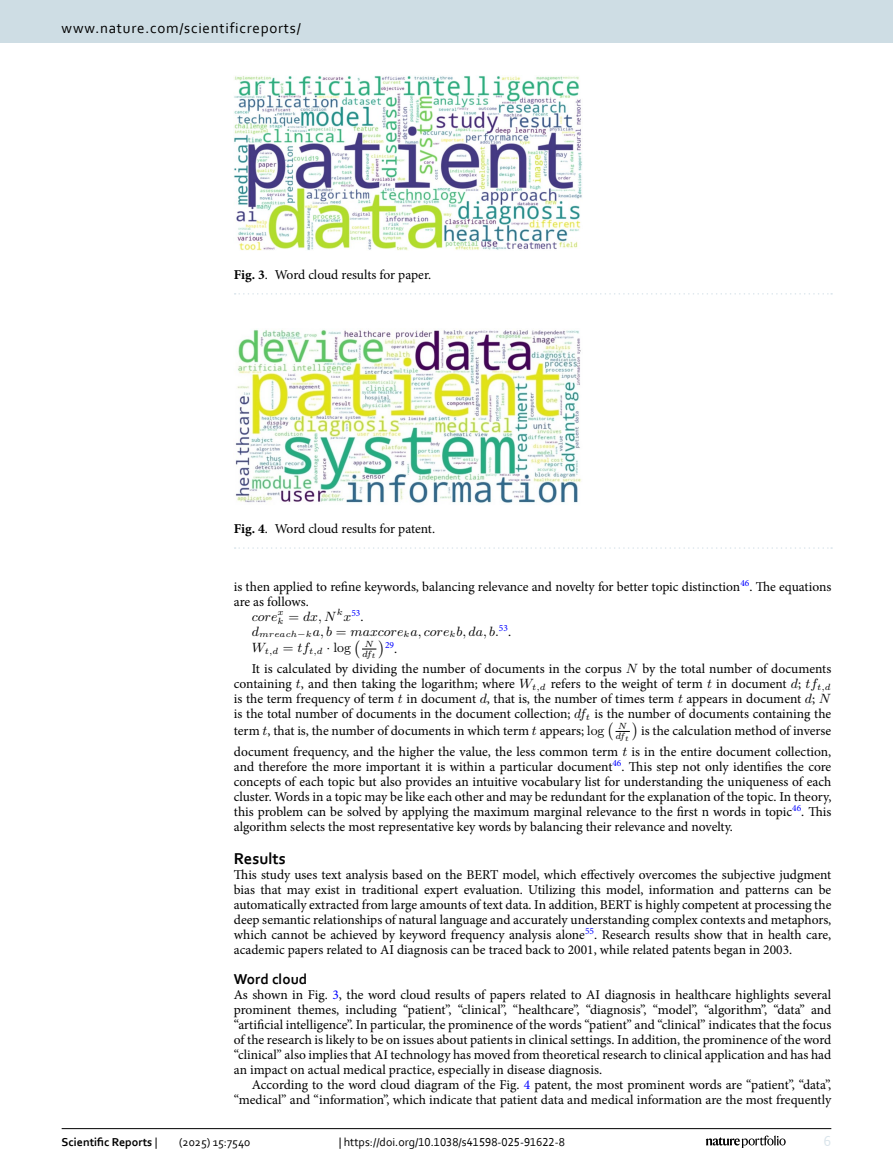
<style>
.page{position:relative;width:893px;height:1174px;background:#fff}
.page>*{position:absolute;margin:0;border:0;box-sizing:border-box;transform-origin:0 0}
.Head_1{font:700 16.5px "Corbel";color:#000}
.t1{font:15px "Corbel";letter-spacing:.05em;color:#000}
.Head_2{font:700 15px "Corbel";color:#000}
.t2{font:15px "LM Math Extension 10";color:#000}
.t3{font:15px "Corbel";color:#d9e4eb}
.Body_Text{font:13.5px/15px "Minion Pro";color:#000;text-align:justify}
.Body_Text_Indent{font:13.5px/15px "Minion Pro";color:#000}
.Figure_Caption{font:13.5px "Minion Pro";letter-spacing:-.005em;color:#000}
.t4{font:13.5px "LM Math Italic 9";color:#000}
.t5{font:12px "Corbel";color:#000}
.t6{font:700 12px "Corbel";color:#000}
.Body_Text_Indent-2{font:9.45px "Minion Pro";color:#00f}
.t7{font:9px "LM Math Italic 6";color:#000}
.s1{font-weight:700}
.s2{font-family:"LM Roman 9"}
.s3{font-size:13.5px;color:#000}
.s4{font-family:"LM Math Italic 9"}
.s5{font-family:"SFRM0900"}
.s6{color:#00f}
.s7{font-weight:400}
</style>
<div class="page">
<svg style="left:362px;top:648px;width:14px;height:1px"></svg>
<svg style="left:615px;top:731px;width:15px;height:1px"></svg>
<img style="left:235px;top:329px;width:347px;height:174px">
<svg style="left:235px;top:547px;width:597px;height:2px"></svg>
<img style="left:234px;top:76px;width:348px;height:175px">
<svg style="left:235px;top:293px;width:597px;height:1px"></svg>
<hr style="left:62px;top:1128px;width:769px;height:1px;background:#000">
<svg style="left:706px;top:1135px;width:80px;height:12px"></svg>
<div style="left:0;top:0;width:893px;height:43px;background:#cedde4"></div>
<p class="t1" style="left:62px;top:18px;width:241px">www.nature.com/scientificreports/</p>
<p class="Figure_Caption" style="left:234px;top:265px;width:199px"><span class="s1">Fig. 3</span>. Word cloud results for paper.</p>
<p class="Figure_Caption" style="left:234px;top:519px;width:203px"><span class="s1">Fig. 4</span>. Word cloud results for patent.</p>
<p class="Body_Text" style="left:234px;top:579px;width:599px">is then applied to refine keywords, balancing relevance and novelty for better topic distinction<sup>46</sup>. The equations are as follows.</p>
<p class="t4" style="left:252px;top:610px;width:33px">core<sup>x</sup></p>
<p class="t4" style="left:278px;top:610px;width:75px"><sub>k</sub> <span class="s2">=</span> dx,N<sup>k</sup>x</p>
<p class="Body_Text_Indent-2" style="left:351px;top:606px;width:14px">53<span class="s3">.</span></p>
<p class="t4" style="left:252px;top:625px;width:249px">d<sub>mreach</sub>−<sub>k</sub>a, b <span class="s2">=</span> maxcore<sub>k</sub>a, core<sub>k</sub>b, da, b.</p>
<p class="Body_Text_Indent-2" style="left:499px;top:621px;width:14px">53<span class="s3">.</span></p>
<p class="t7" style="left:252px;top:647px;width:101px"><sup>W</sup>t,d <sup>=</sup> <sup>tf</sup>t,d • <sup>log</sup></p>
<p class="t2" style="left:353px;top:626px;width:33px">( <sub>N</sub> )</p>
<p class="Body_Text_Indent-2" style="left:385px;top:638px;width:14px">29<span class="s3">.</span></p>
<p class="Body_Text_Indent" style="left:234px;top:661px;width:599px;text-indent:18px">It is calculated by dividing the number of documents in the corpus <span class="s4">N</span> by the total number of documents containing <span class="s4">t</span>, and then taking the logarithm; where</p>
<p class="t7" style="left:362px;top:650px;width:15px">df<sub>t</sub></p>
<p class="t7" style="left:519px;top:683px;width:28px"><sup>W</sup>t,d</p>
<p class="Body_Text_Indent" style="left:551px;top:676px;width:252px">refers to the weight of term <span class="s4">t</span> in document <span class="s4">d</span>;</p>
<p class="t7" style="left:805px;top:683px;width:27px"><sup>tf</sup>t,d</p>
<p class="Body_Text_Indent" style="left:234px;top:691px;width:599px">is the term frequency of term <span class="s4">t</span> in document <span class="s4">d</span>, that is, the number of times term <span class="s4">t</span> appears in document <span class="s4">d</span>; <span class="s4">N </span>is the total number of documents in the document collection; <span class="s4">df</span><sub>t</sub> is the number of documents containing the</p>
<p class="Body_Text_Indent" style="left:234px;top:723px;width:372px">term <span class="s4">t</span>, that is, the number of documents in which term <span class="s4">t</span> appears; <span class="s5">log</span></p>
<p class="t2" style="left:607px;top:709px;width:33px">( <sub>N</sub> )</p>
<p class="Body_Text_Indent" style="left:234px;top:720px;width:599px;line-height:20.5px;text-align:right">is the calculation method of inverse<br>document frequency, and the higher the value, the less common term <span class="s4">t</span> is in the entire document collection,</p>
<p class="Body_Text_Indent" style="left:234px;top:759px;width:599px;text-align:justify">and therefore the more important it is within a particular document<sup>46</sup>. This step not only identifies the core concepts of each topic but also provides an intuitive vocabulary list for understanding the uniqueness of each cluster. Words in a topic may be like each other and may be redundant for the explanation of the topic. In theory, this problem can be solved by applying the maximum marginal relevance to the first n words in topic<sup>46</sup>. This algorithm selects the most representative key words by balancing their relevance and novelty.</p>
<p class="Head_1" style="left:234px;top:848px;width:53px">Results</p>
<p class="Body_Text" style="left:234px;top:867px;width:599px">This study uses text analysis based on the BERT model, which effectively overcomes the subjective judgment bias that may exist in traditional expert evaluation. Utilizing this model, information and patterns can be automatically extracted from large amounts of text data. In addition, BERT is highly competent at processing the deep semantic relationships of natural language and accurately understanding complex contexts and metaphors, which cannot be achieved by keyword frequency analysis alone<sup>55</sup>. Research results show that in health care, academic papers related to AI diagnosis can be traced back to 2001, while related patents began in 2003.</p>
<p class="Head_2" style="left:234px;top:969px;width:75px">Word cloud</p>
<p class="Body_Text" style="left:234px;top:987px;width:599px">As shown in Fig. <span class="s6">3</span>, the word cloud results of papers related to AI diagnosis in healthcare highlights several prominent themes, including “patient”, “clinical”, “healthcare”, “diagnosis”, “model”, “algorithm”, “data” and “artificial intelligence”. In particular, the prominence of the words “patient” and “clinical” indicates that the focus of the research is likely to be on issues about patients in clinical settings. In addition, the prominence of the word “clinical” also implies that AI technology has moved from theoretical research to clinical application and has had an impact on actual medical practice, especially in disease diagnosis.</p>
<p class="Body_Text_Indent" style="left:234px;top:1077px;width:599px;text-align:right">According to the word cloud diagram of the Fig. <span class="s6">4</span> patent, the most prominent words are “patient”, “data”, “medical” and “information”, which indicate that patient data and medical information are the most frequently</p>
<p class="t7" style="left:615px;top:732px;width:15px">df<sub>t</sub></p>
<p class="t6" style="left:62px;top:1134px;width:97px">Scientific Reports <span class="s7">|</span></p>
<p class="t5" style="left:179px;top:1134px;width:73px">(2025) 15:7540</p>
<p class="t5" style="left:339px;top:1134px;width:228px">| https://doi.org/10.1038/s41598-025-91622-8</p>
<p class="t3" style="left:824px;top:1132px;width:9px">6</p>
</div>
